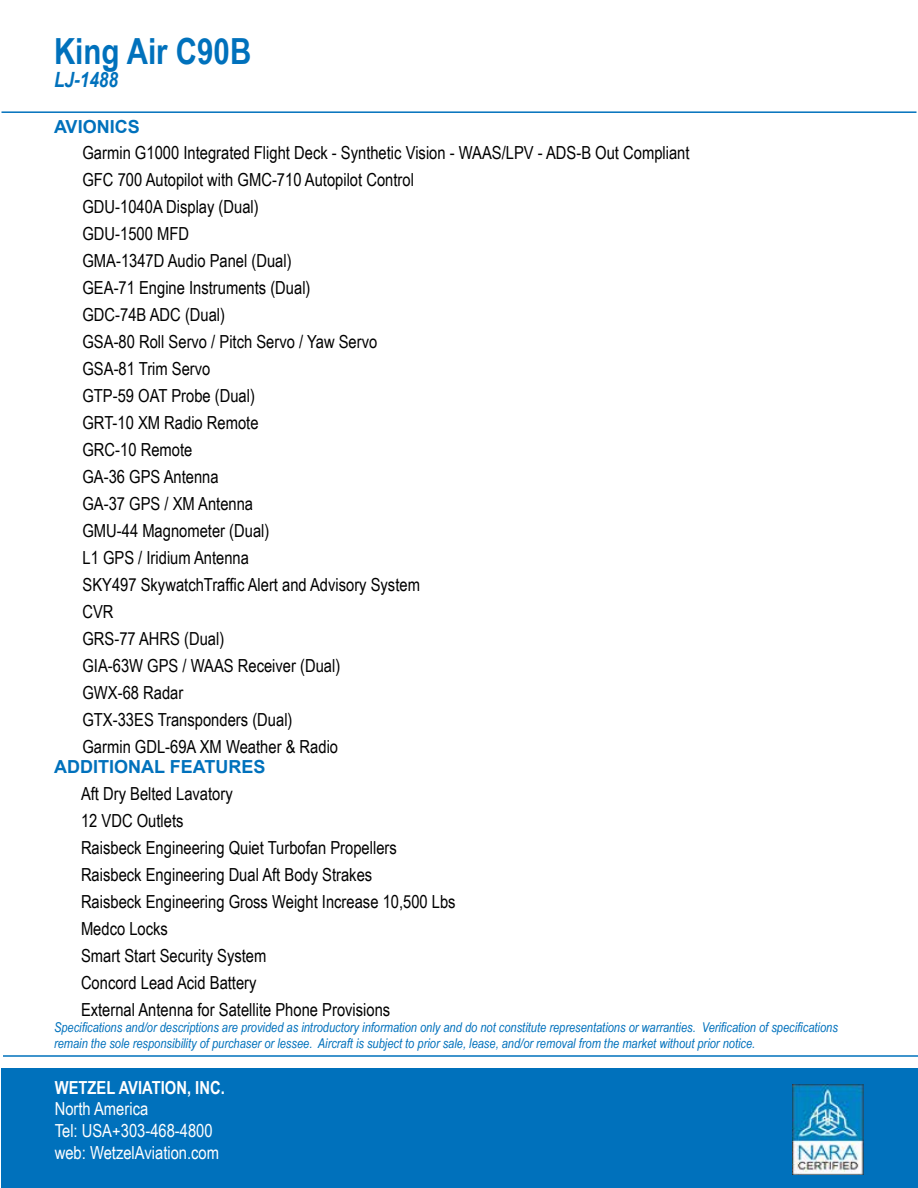
<style>
.page{position:relative;width:918px;height:1188px;background:#fff}
.page>*{position:absolute;margin:0;border:0;box-sizing:border-box;transform-origin:0 0}
.t1{font:700 36px "Arial Narrow";color:#0071bc}
.t2{font:italic 700 21px "Arial Narrow";color:#0071bc}
.t3{font:18px/27px "Arial Narrow";color:#000}
.t4{font:18px/21.6px "Arial Narrow";color:#fff}
.t5{font:700 18px "Arial";color:#0071bc}
.t6{font:700 18px "Arial Narrow";color:#fff}
.t7{font:italic 13.5px/16.2px "Arial Narrow";color:#0071bc}
</style>
<div class="page">
<div style="left:2px;top:1069px;width:916px;height:119px;background:#0071bc"></div>
<img style="left:793px;top:1084px;width:71px;height:91px">
<hr style="left:2px;top:111px;width:914px;height:2px;background:#0071bc">
<hr style="left:3px;top:1055px;width:915px;height:2px;background:#0071bc">
<h1 class="t1" style="left:54px;top:24px;width:199px">King Air C90B</h1>
<p class="t2" style="left:54px;top:64px;width:66px">LJ-1488</p>
<p class="t5" style="left:54px;top:115px;width:87px">AVIONICS</p>
<p class="t3" style="left:82px;top:138px;width:609px">Garmin G1000 Integrated Flight Deck - Synthetic Vision - WAAS/LPV - ADS-B Out Compliant<br>GFC 700 Autopilot with GMC-710 Autopilot Control<br>GDU-1040A Display (Dual)<br>GDU-1500 MFD<br>GMA-1347D Audio Panel (Dual)<br>GEA-71 Engine Instruments (Dual)<br>GDC-74B ADC (Dual)<br>GSA-80 Roll Servo / Pitch Servo / Yaw Servo<br>GSA-81 Trim Servo<br>GTP-59 OAT Probe (Dual)<br>GRT-10 XM Radio Remote<br>GRC-10 Remote<br>GA-36 GPS Antenna<br>GA-37 GPS / XM Antenna<br>GMU-44 Magnometer (Dual)<br>L1 GPS / Iridium Antenna<br>SKY497 SkywatchTraffic Alert and Advisory System<br>CVR<br>GRS-77 AHRS (Dual)<br>GIA-63W GPS / WAAS Receiver (Dual)<br>GWX-68 Radar<br>GTX-33ES Transponders (Dual)<br>Garmin GDL-69A XM Weather &amp; Radio</p>
<p class="t3" style="left:81px;top:779px;width:376px">Aft Dry Belted Lavatory<br>12 VDC Outlets<br>Raisbeck Engineering Quiet Turbofan Propellers Raisbeck Engineering Dual Aft Body Strakes<br>Raisbeck Engineering Gross Weight Increase 10,500 Lbs Medco Locks<br>Smart Start Security System<br>Concord Lead Acid Battery<br>External Antenna for Satellite Phone Provisions</p>
<p class="t5" style="left:54px;top:754px;width:213px">ADDITIONAL FEATURES</p>
<p class="t7" style="left:54px;top:1019px;width:785px">Specifications and/or descriptions are provided as introductory information only and do not constitute representations or warranties. Verification of specifications remain the sole responsibility of purchaser or lessee. Aircraft is subject to prior sale, lease, and/or removal from the market without prior notice.</p>
<p class="t6" style="left:55px;top:1074px;width:172px">WETZEL AVIATION, INC.</p>
<p class="t4" style="left:55px;top:1098px;width:166px">North America<br>Tel: USA+303-468-4800 web: WetzelAviation.com</p>
</div>
